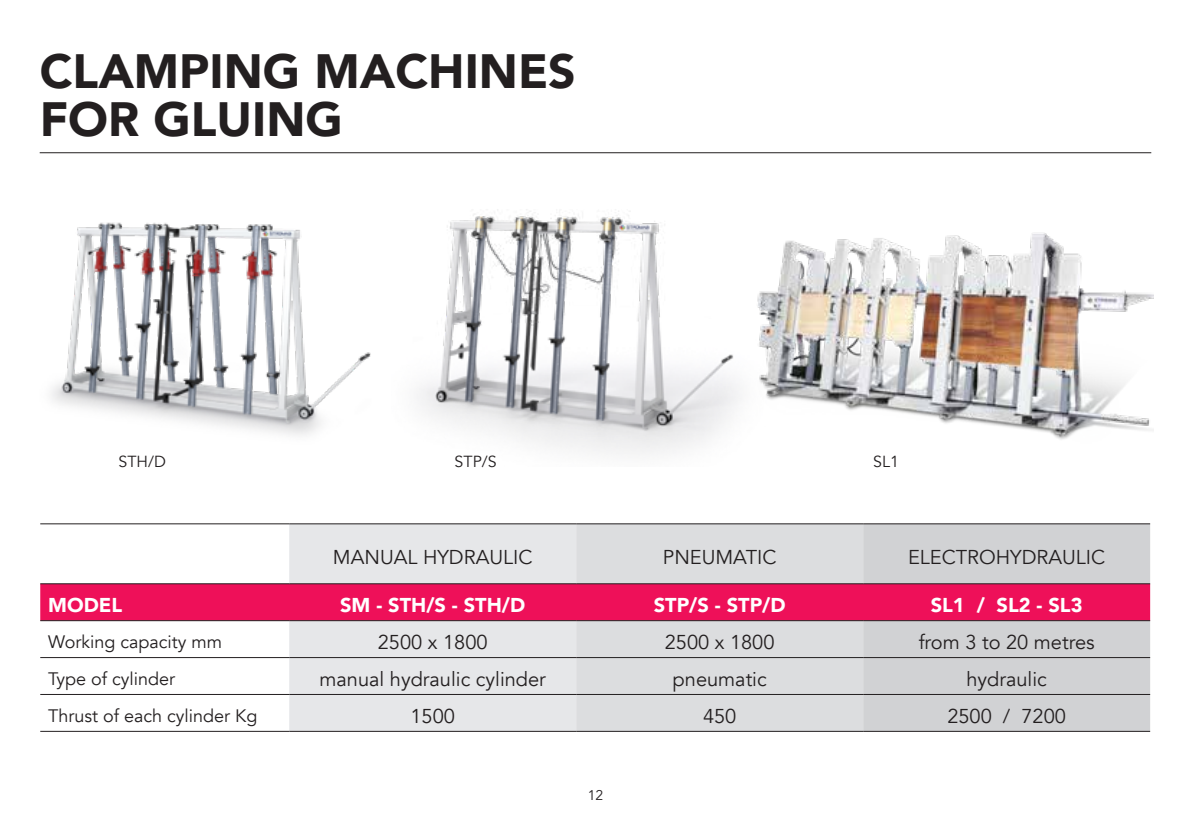
<style>
.page{position:relative;width:1191px;height:823px;background:#fff}
.page>*{position:absolute;margin:0;border:0;box-sizing:border-box;transform-origin:0 0}
.t1{font:900 48px/48px "Avenir";color:#231f20}
.t2{font:20px "Avenir";color:#231f20}
.t3{font:900 20px "Avenir";color:#fff}
.t4{font:18px "Avenir";color:#231f20}
.t5{font:16px "Avenir";color:#231f20}
.t6{font:14px "Avenir";color:#231f20}
</style>
<div class="page">
<img style="left:417px;top:209px;width:315px;height:246px">
<img style="left:51px;top:222px;width:320px;height:213px">
<img style="left:732px;top:233px;width:421px;height:207px">
<hr style="left:40px;top:152px;width:1111px;height:1px;background:#231f20">
<div style="left:289px;top:524px;width:287px;height:206px;background:#e6e7e9"></div>
<div style="left:576px;top:524px;width:287px;height:206px;background:#dcdddf"></div>
<div style="left:863px;top:524px;width:287px;height:206px;background:#d1d2d4"></div>
<div style="left:40px;top:584px;width:1110px;height:35px;background:#ee1059"></div>
<hr style="left:40px;top:583px;width:249px;height:1px;background:#231f20">
<hr style="left:289px;top:583px;width:287px;height:1px;background:#231f20">
<hr style="left:576px;top:583px;width:287px;height:1px;background:#231f20">
<hr style="left:863px;top:583px;width:287px;height:1px;background:#231f20">
<hr style="left:40px;top:619px;width:249px;height:1px;background:#231f20">
<hr style="left:289px;top:619px;width:287px;height:1px;background:#231f20">
<hr style="left:576px;top:619px;width:287px;height:1px;background:#231f20">
<hr style="left:863px;top:619px;width:287px;height:1px;background:#231f20">
<hr style="left:40px;top:656px;width:249px;height:1px;background:#231f20">
<hr style="left:289px;top:656px;width:287px;height:1px;background:#231f20">
<hr style="left:576px;top:656px;width:287px;height:1px;background:#231f20">
<hr style="left:863px;top:656px;width:287px;height:1px;background:#231f20">
<hr style="left:40px;top:693px;width:249px;height:1px;background:#231f20">
<hr style="left:289px;top:693px;width:287px;height:1px;background:#231f20">
<hr style="left:576px;top:693px;width:287px;height:1px;background:#231f20">
<hr style="left:863px;top:693px;width:287px;height:1px;background:#231f20">
<hr style="left:40px;top:730px;width:249px;height:1px;background:#231f20">
<hr style="left:289px;top:730px;width:287px;height:1px;background:#231f20">
<hr style="left:576px;top:730px;width:287px;height:1px;background:#231f20">
<hr style="left:863px;top:730px;width:287px;height:1px;background:#231f20">
<hr style="left:40px;top:523px;width:249px;height:1px;background:#231f20">
<hr style="left:289px;top:523px;width:287px;height:1px;background:#231f20">
<hr style="left:576px;top:523px;width:287px;height:1px;background:#231f20">
<hr style="left:863px;top:523px;width:287px;height:1px;background:#231f20">
<h1 class="t1" style="left:40px;top:46px;width:537px">CLAMPING MACHINES<br>FOR GLUING</h1>
<p class="t5" style="left:118px;top:452px;width:49px">STH/D</p>
<p class="t5" style="left:454px;top:452px;width:44px">STP/S</p>
<p class="t5" style="left:873px;top:452px;width:27px">SL1</p>
<p class="t2" style="left:333px;top:544px;width:201px">MANUAL HYDRAULIC</p>
<p class="t2" style="left:663px;top:544px;width:115px">PNEUMATIC</p>
<p class="t2" style="left:908px;top:544px;width:199px">ELECTROHYDRAULIC</p>
<p class="t3" style="left:48px;top:587px;width:76px">MODEL</p>
<p class="t3" style="left:340px;top:587px;width:187px">SM - STH/S - STH/D</p>
<p class="t3" style="left:654px;top:587px;width:133px">STP/S - STP/D</p>
<p class="t3" style="left:930px;top:587px;width:153px">SL1 / SL2 - SL3</p>
<p class="t4" style="left:48px;top:630px;width:176px">Working capacity mm</p>
<p class="t2" style="left:378px;top:630px;width:111px">2500 x 1800</p>
<p class="t2" style="left:665px;top:630px;width:111px">2500 x 1800</p>
<p class="t2" style="left:918px;top:630px;width:177px">from 3 to 20 metres</p>
<p class="t4" style="left:48px;top:667px;width:129px">Type of cylinder</p>
<p class="t2" style="left:319px;top:666px;width:228px">manual hydraulic cylinder</p>
<p class="t2" style="left:672px;top:666px;width:96px">pneumatic</p>
<p class="t2" style="left:966px;top:666px;width:82px">hydraulic</p>
<p class="t4" style="left:48px;top:704px;width:211px">Thrust of each cylinder Kg</p>
<p class="t2" style="left:410px;top:703px;width:46px">1500</p>
<p class="t2" style="left:703px;top:703px;width:35px">450</p>
<p class="t2" style="left:947px;top:703px;width:120px">2500 / 7200</p>
<p class="t6" style="left:587px;top:786px;width:17px">12</p>
</div>
